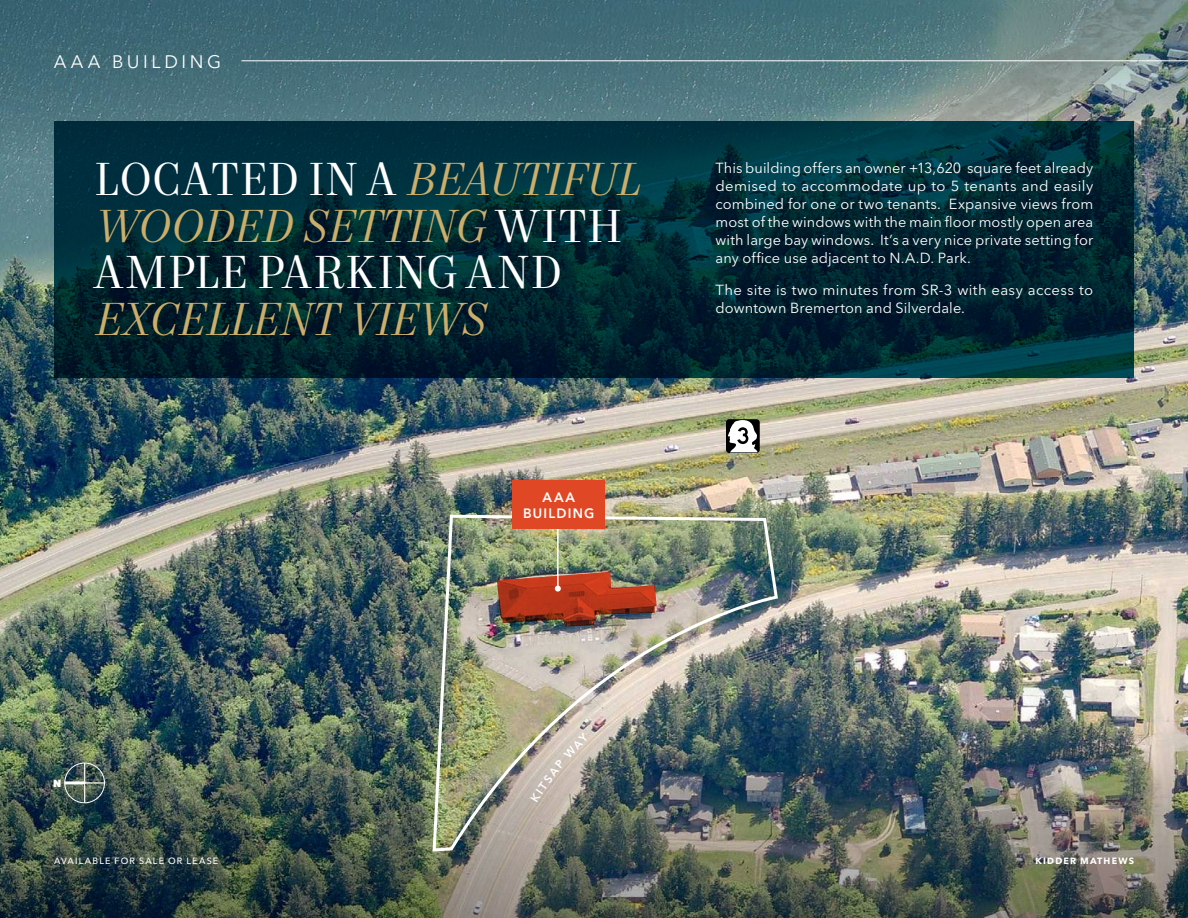
<style>
.page{position:relative;width:1188px;height:918px;background:#fff}
.page>*{position:absolute;margin:0;border:0;box-sizing:border-box;transform-origin:0 0}
.Headline_-_Level_1_-_White_2023{font:italic 46.5px/46.5px "Mort Modern 08";letter-spacing:-.03em;color:#cbae6b}
.t1{font:18px "Avenir Next LT Pro";letter-spacing:.2em;color:#fff}
.Body_Copy_-_White_2023{font:14.55px/18px "Avenir Next LT Pro";letter-spacing:.01em;color:#fff;text-align:justify}
.Subject_Property_Label_-_White_2023{font:600 13.5px/16.5px "Avenir Next LT Pro";letter-spacing:.09em;color:#fff;text-align:center}
.t2{font:800 10.35px "Avenir Next LT Pro";color:#fff}
.t3{font:500 9px "Avenir Next LT Pro";letter-spacing:.13em;color:#fff}
.t4{font:700 9px "Avenir Next LT Pro";letter-spacing:.13em;color:#fff}
.s1{font-style:normal;color:#fff}
</style>
<div class="page">
<img style="left:0;top:181px;width:1188px;height:527px">
<svg style="left:0;top:0;width:1188px;height:181px;background:#52777e"></svg>
<img style="left:0;top:708px;width:1188px;height:210px">
<div style="left:726px;top:419px;width:34px;height:34px;background:#000;border-radius:3px"></div>
<svg style="left:728px;top:420px;width:29px;height:32px"></svg>
<img style="left:431px;top:513px;width:349px;height:339px">
<hr style="left:557px;top:512px;width:2px;height:77px;background:#fff">
<img style="left:497px;top:572px;width:160px;height:54px">
<div style="left:512px;top:481px;width:93px;height:48px;background:#e04825"></div>
<div style="left:64px;top:763px;width:41px;height:40px;border:1px solid #fff;border-radius:50%"></div>
<hr style="left:65px;top:781px;width:20px;height:3px;background:#fff">
<hr style="left:84px;top:763px;width:1px;height:40px;background:#fff">
<hr style="left:85px;top:782px;width:20px;height:2px;background:#fff">
<svg style="left:54px;top:122px;width:1080px;height:256px;background:#002833"></svg>
<hr style="left:241px;top:60px;width:947px;height:1px;background:#fff">
<svg style="left:530px;top:733px;width:59px;height:69px;background:#c0b5ab"></svg>
<p class="t1" style="left:54px;top:51px;width:169px">AAA BUILDING</p>
<p class="Headline_-_Level_1_-_White_2023" style="left:94px;top:159px;width:548px"><span class="s1">LOCATED IN A</span> BEAUTIFUL<br>WOODED SETTING <span class="s1">WITH<br>AMPLE PARKING AND<br></span>EXCELLENT VIEWS</p>
<p class="Body_Copy_-_White_2023" style="left:716px;top:159px;width:379px">This building offers an owner +13,620 square feet already demised to accommodate up to 5 tenants and easily combined for one or two tenants. Expansive views from most of the windows with the main floor mostly open area with large bay windows. It’s a very nice private setting for any office use adjacent to N.A.D. Park.</p>
<p class="Body_Copy_-_White_2023" style="left:716px;top:280px;width:379px">The site is two minutes from SR-3 with easy access to downtown Bremerton and Silverdale.</p>
<p class="t2" style="left:53px;top:777px;width:10px">N</p>
<p class="Subject_Property_Label_-_White_2023" style="left:523px;top:489px;width:73px">AAA<br>BUILDING</p>
<p class="t3" style="left:54px;top:855px;width:166px">AVAILABLE FOR SALE OR LEASE</p>
<p class="t4" style="left:1036px;top:855px;width:100px">KIDDER MATHEWS</p>
</div>
